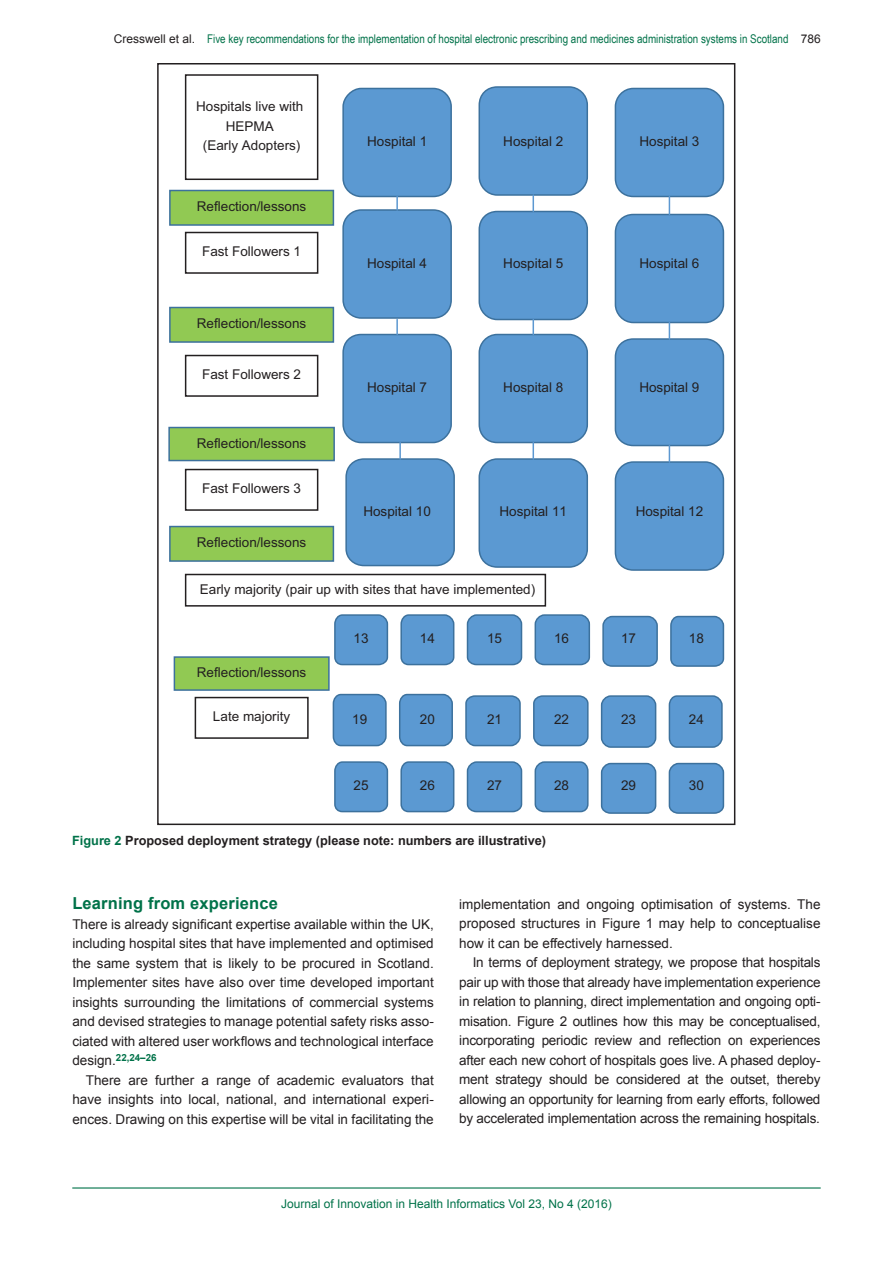
<style>
.page{position:relative;width:893px;height:1263px;background:#fff}
.page>*{position:absolute;margin:0;border:0;box-sizing:border-box;transform-origin:0 0}
.t1{font:700 16.5px "Arial";letter-spacing:.01em;color:#007249}
.t2{font:13.5px/19.5px "Arial";color:#231f20;text-align:justify}
.t3{font:700 12.75px "Arial";color:#231f20}
.t4{font:12px "Arial Narrow";color:#007249}
.t5{font:12px "Arial";color:#007249}
.t6{font:700 9.75px "Arial";color:#007249}
.s1{font-family:"Arial";color:#231f20}
.s2{color:#007249}
.s3{font-weight:400;font-size:13.5px;color:#231f20}
</style>
<div class="page">
<hr style="left:72px;top:1187px;width:749px;height:1px;background:#007249">
<div style="left:343px;top:88px;width:108px;height:108px;background:#5b99d2;border-radius:18px"></div>
<div style="left:342px;top:88px;width:110px;height:109px;border:2px solid #3c719d;border-radius:18px"></div>
<div style="left:479px;top:87px;width:108px;height:108px;background:#5b99d2;border-radius:18px"></div>
<div style="left:478px;top:86px;width:110px;height:110px;border:2px solid #3c719d;border-radius:18px"></div>
<div style="left:615px;top:88px;width:108px;height:108px;background:#5b99d2;border-radius:18px"></div>
<div style="left:615px;top:88px;width:109px;height:109px;border:2px solid #3c719d;border-radius:18px"></div>
<div style="left:185px;top:232px;width:133px;height:42px;background:#fff;border:2px solid #231f20"></div>
<div style="left:343px;top:210px;width:108px;height:108px;background:#5b99d2;border-radius:18px"></div>
<div style="left:342px;top:209px;width:110px;height:110px;border:2px solid #3c719d;border-radius:18px"></div>
<div style="left:479px;top:211px;width:108px;height:108px;background:#5b99d2;border-radius:18px"></div>
<div style="left:478px;top:211px;width:110px;height:109px;border:2px solid #3c719d;border-radius:18px"></div>
<div style="left:615px;top:214px;width:108px;height:108px;background:#5b99d2;border-radius:18px"></div>
<div style="left:615px;top:214px;width:109px;height:109px;border:2px solid #3c719d;border-radius:18px"></div>
<svg style="left:396px;top:196px;width:2px;height:14px"></svg>
<svg style="left:532px;top:195px;width:2px;height:16px"></svg>
<svg style="left:669px;top:196px;width:1px;height:18px"></svg>
<div style="left:343px;top:334px;width:108px;height:108px;background:#5b99d2;border-radius:18px"></div>
<div style="left:342px;top:334px;width:110px;height:109px;border:2px solid #3c719d;border-radius:18px"></div>
<div style="left:479px;top:334px;width:108px;height:108px;background:#5b99d2;border-radius:18px"></div>
<div style="left:478px;top:334px;width:110px;height:109px;border:2px solid #3c719d;border-radius:18px"></div>
<div style="left:615px;top:339px;width:108px;height:106px;background:#5b99d2;border-radius:18px"></div>
<div style="left:615px;top:338px;width:109px;height:108px;border:2px solid #3c719d;border-radius:18px"></div>
<svg style="left:396px;top:319px;width:2px;height:15px"></svg>
<svg style="left:532px;top:319px;width:2px;height:15px"></svg>
<svg style="left:669px;top:322px;width:1px;height:17px"></svg>
<div style="left:185px;top:355px;width:133px;height:42px;background:#fff;border:2px solid #231f20"></div>
<div style="left:185px;top:469px;width:133px;height:42px;background:#fff;border:2px solid #231f20"></div>
<div style="left:195px;top:697px;width:114px;height:42px;background:#fff;border:2px solid #231f20"></div>
<div style="left:169px;top:190px;width:165px;height:36px;background:#91c953;border:2px solid #3c719d"></div>
<div style="left:169px;top:307px;width:165px;height:36px;background:#91c953;border:2px solid #3c719d"></div>
<div style="left:185px;top:74px;width:133px;height:106px;background:#fff;border:2px solid #231f20"></div>
<div style="left:168px;top:427px;width:167px;height:34px;background:#91c953;border:2px solid #3c719d"></div>
<div style="left:346px;top:459px;width:108px;height:106px;background:#5b99d2;border-radius:18px"></div>
<div style="left:345px;top:458px;width:110px;height:108px;border:2px solid #3c719d;border-radius:18px"></div>
<div style="left:479px;top:459px;width:108px;height:108px;background:#5b99d2;border-radius:18px"></div>
<div style="left:478px;top:458px;width:110px;height:110px;border:2px solid #3c719d;border-radius:18px"></div>
<div style="left:615px;top:462px;width:108px;height:108px;background:#5b99d2;border-radius:18px"></div>
<div style="left:615px;top:461px;width:109px;height:110px;border:2px solid #3c719d;border-radius:18px"></div>
<svg style="left:399px;top:442px;width:2px;height:17px"></svg>
<svg style="left:532px;top:442px;width:2px;height:17px"></svg>
<svg style="left:669px;top:445px;width:1px;height:17px"></svg>
<svg style="left:334px;top:614px;width:55px;height:52px;background:#619bcf"></svg>
<svg style="left:602px;top:615px;width:56px;height:52px;background:#609acf"></svg>
<svg style="left:534px;top:614px;width:57px;height:52px;background:#639cd0"></svg>
<svg style="left:670px;top:615px;width:55px;height:52px;background:#619bcf"></svg>
<svg style="left:466px;top:614px;width:57px;height:52px;background:#639cd0"></svg>
<svg style="left:400px;top:614px;width:55px;height:52px;background:#629bcf"></svg>
<div style="left:169px;top:526px;width:165px;height:36px;background:#91c953;border:2px solid #3c719d"></div>
<div style="left:174px;top:656px;width:156px;height:35px;background:#91c953;border:2px solid #3c719d"></div>
<svg style="left:332px;top:693px;width:55px;height:54px;background:#639cd0"></svg>
<div style="left:602px;top:696px;width:54px;height:51px;background:#5b99d2;border-radius:9px"></div>
<div style="left:601px;top:695px;width:55px;height:53px;border:2px solid #3c719d;border-radius:9px"></div>
<svg style="left:533px;top:695px;width:56px;height:52px;background:#619acf"></svg>
<svg style="left:668px;top:695px;width:55px;height:53px;background:#609acf"></svg>
<svg style="left:465px;top:695px;width:56px;height:52px;background:#619acf"></svg>
<svg style="left:399px;top:693px;width:54px;height:54px;background:#619acf"></svg>
<svg style="left:334px;top:761px;width:55px;height:52px;background:#619bcf"></svg>
<svg style="left:600px;top:762px;width:57px;height:52px;background:#639ccf"></svg>
<svg style="left:534px;top:761px;width:55px;height:52px;background:#629bcf"></svg>
<svg style="left:668px;top:762px;width:57px;height:52px;background:#639cd0"></svg>
<svg style="left:466px;top:761px;width:57px;height:52px;background:#639cd0"></svg>
<svg style="left:400px;top:761px;width:55px;height:52px;background:#629bcf"></svg>
<div style="left:185px;top:574px;width:361px;height:33px;background:#fff;border:2px solid #231f20"></div>
<p class="t4" style="left:114px;top:29px;width:708px"><span class="s1">Cresswell et al.</span> Five key recommendations for the implementation of hospital electronic prescribing and medicines administration systems in Scotland <span class="s1">786</span></p>
<p class="t2" style="left:196px;top:97px;width:109px;text-align:center">Hospitals live with<br>HEPMA<br>(Early Adopters)</p>
<p class="t2" style="left:197px;top:197px;width:111px">Reflection/lessons</p>
<p class="t2" style="left:202px;top:242px;width:101px">Fast Followers 1</p>
<p class="t2" style="left:197px;top:314px;width:111px">Reflection/lessons</p>
<p class="t2" style="left:202px;top:365px;width:101px">Fast Followers 2</p>
<p class="t2" style="left:197px;top:433px;width:111px">Reflection/lessons</p>
<p class="t2" style="left:202px;top:479px;width:101px">Fast Followers 3</p>
<p class="t2" style="left:197px;top:533px;width:111px">Reflection/lessons</p>
<p class="t2" style="left:367px;top:132px;width:62px">Hospital 1</p>
<p class="t2" style="left:503px;top:132px;width:62px">Hospital 2</p>
<p class="t2" style="left:639px;top:132px;width:62px">Hospital 3</p>
<p class="t2" style="left:367px;top:253px;width:62px">Hospital 4</p>
<p class="t2" style="left:503px;top:253px;width:62px">Hospital 5</p>
<p class="t2" style="left:639px;top:253px;width:62px">Hospital 6</p>
<p class="t2" style="left:367px;top:378px;width:62px">Hospital 7</p>
<p class="t2" style="left:503px;top:378px;width:62px">Hospital 8</p>
<p class="t2" style="left:639px;top:378px;width:62px">Hospital 9</p>
<p class="t2" style="left:363px;top:501px;width:69px">Hospital 10</p>
<p class="t2" style="left:499px;top:501px;width:69px">Hospital 11</p>
<p class="t2" style="left:636px;top:501px;width:69px">Hospital 12</p>
<p class="t2" style="left:200px;top:579px;width:337px">Early majority (pair up with sites that have implemented)</p>
<p class="t2" style="left:354px;top:629px;width:17px">13</p>
<p class="t2" style="left:420px;top:629px;width:17px">14</p>
<p class="t2" style="left:487px;top:629px;width:17px">15</p>
<p class="t2" style="left:554px;top:629px;width:17px">16</p>
<p class="t2" style="left:621px;top:629px;width:17px">17</p>
<p class="t2" style="left:689px;top:629px;width:17px">18</p>
<p class="t2" style="left:197px;top:663px;width:111px">Reflection/lessons</p>
<p class="t2" style="left:213px;top:707px;width:79px">Late majority</p>
<p class="t2" style="left:352px;top:709px;width:17px">19</p>
<p class="t2" style="left:420px;top:709px;width:17px">20</p>
<p class="t2" style="left:487px;top:709px;width:17px">21</p>
<p class="t2" style="left:554px;top:709px;width:17px">22</p>
<p class="t2" style="left:621px;top:709px;width:17px">23</p>
<p class="t2" style="left:689px;top:709px;width:17px">24</p>
<p class="t2" style="left:354px;top:776px;width:17px">25</p>
<p class="t2" style="left:420px;top:776px;width:17px">26</p>
<p class="t2" style="left:487px;top:776px;width:17px">27</p>
<p class="t2" style="left:554px;top:776px;width:17px">28</p>
<p class="t2" style="left:621px;top:776px;width:17px">29</p>
<p class="t2" style="left:689px;top:776px;width:17px">30</p>
<p class="t3" style="left:72px;top:832px;width:476px"><span class="s2">Figure 2</span> Proposed deployment strategy (please note: numbers are illustrative)</p>
<p class="t1" style="left:72px;top:892px;width:207px">Learning from experience</p>
<p class="t2" style="left:72px;top:914px;width:363px">There is already significant expertise available within the UK, including hospital sites that have implemented and optimised the same system that is likely to be procured in Scotland.<br>Implementer sites have also over time developed important insights surrounding the limitations of commercial systems and devised strategies to manage potential safety risks asso&shy;ciated with altered user workflows and technological interface</p>
<p class="t6" style="left:72px;top:1051px;width:86px"><span class="s3">design.</span>22,24–26</p>
<p class="t2" style="left:72px;top:1070px;width:363px;text-indent:14px">There are further a range of academic evaluators that have insights into local, national, and international experi&shy;ences. Drawing on this expertise will be vital in facilitating the</p>
<p class="t2" style="left:459px;top:894px;width:363px">implementation and ongoing optimisation of systems. The proposed structures in Figure 1 may help to conceptualise how it can be effectively harnessed.</p>
<p class="t2" style="left:459px;top:953px;width:363px;text-indent:14px">In terms of deployment strategy, we propose that hospitals pair up with those that already have implementation experience in relation to planning, direct implementation and ongoing opti&shy;misation. Figure 2 outlines how this may be conceptualised, incorporating periodic review and reflection on experiences after each new cohort of hospitals goes live. A phased deploy&shy;ment strategy should be considered at the outset, thereby allowing an opportunity for learning from early efforts, followed by accelerated implementation across the remaining hospitals.</p>
<p class="t5" style="left:281px;top:1195px;width:332px">Journal of Innovation in Health Informatics Vol 23, No 4 (2016)</p>
</div>
